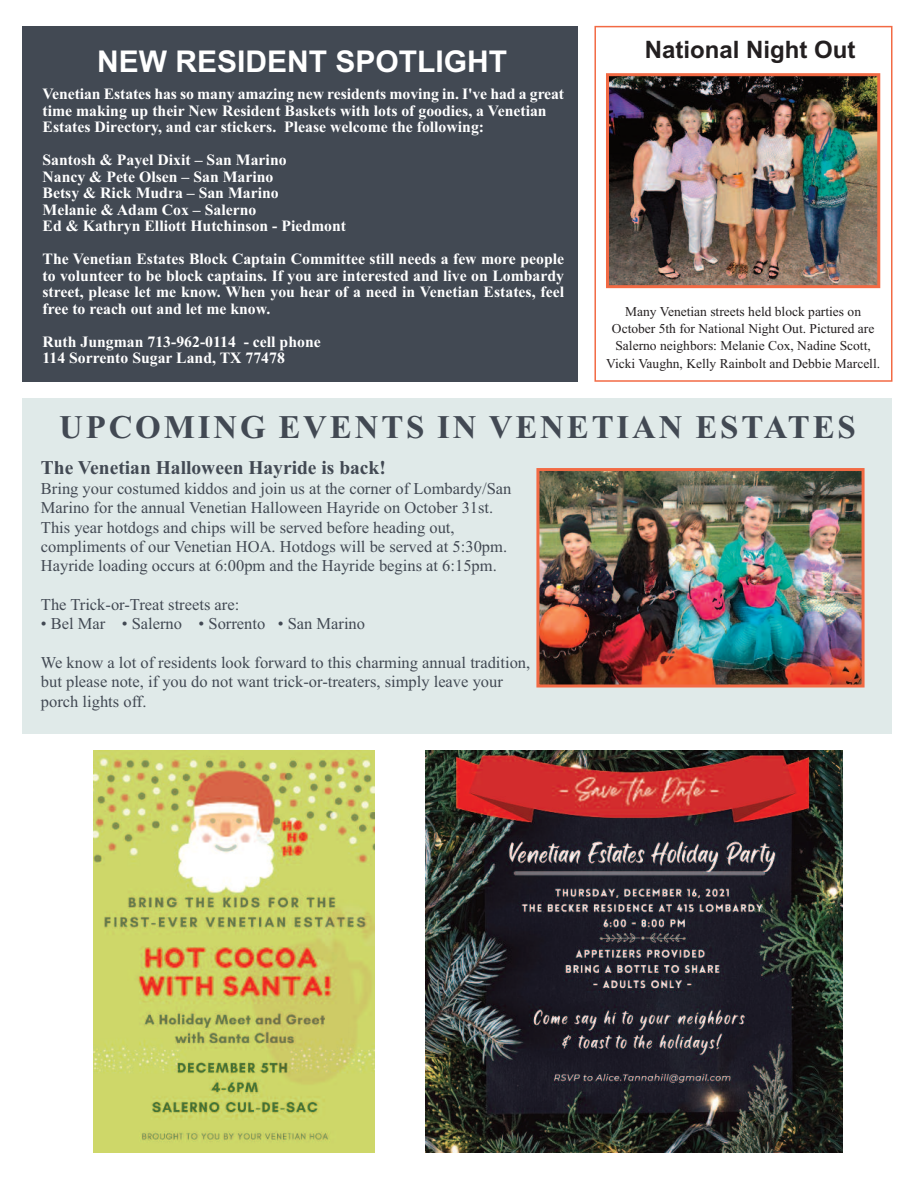
<style>
.page{position:relative;width:918px;height:1188px;background:#fff}
.page>*{position:absolute;margin:0;border:0;box-sizing:border-box;transform-origin:0 0}
.t1{font:700 33px "Times New Roman";letter-spacing:.085em;color:#424953}
.t2{font:700 30px "Arial";color:#fff}
.t3{font:700 24px "Arial";color:#231f20}
.t4{font:700 19.5px "Times New Roman";color:#424953}
.t5{font:16.5px/19.4px "Times New Roman";color:#424953}
.t6{font:700 15.75px/16.5px "Times New Roman";color:#fff}
.t7{font:13.5px/17.2px "Times New Roman";color:#231f20;text-align:center}
</style>
<div class="page">
<div style="left:23px;top:399px;width:869px;height:335px;background:#e0eae9"></div>
<div style="left:594px;top:26px;width:298px;height:356px;border:2px solid #f26a44"></div>
<div style="left:23px;top:26px;width:555px;height:356px;background:#424953"></div>
<img style="left:540px;top:472px;width:321px;height:212px">
<div style="left:536px;top:468px;width:329px;height:220px;border:3px solid #f26a44"></div>
<img style="left:94px;top:750px;width:280px;height:402px">
<img style="left:426px;top:750px;width:416px;height:402px">
<img style="left:610px;top:77px;width:266px;height:207px">
<div style="left:606px;top:73px;width:274px;height:215px;border:3px solid #f26a44"></div>
<h2 class="t2" style="left:97px;top:44px;width:412px">NEW RESIDENT SPOTLIGHT</h2>
<h3 class="t3" style="left:645px;top:36px;width:212px">National Night Out</h3>
<p class="t6" style="left:43px;top:86px;width:523px">Venetian Estates has so many amazing new residents moving in. I've had a great time making up their New Resident Baskets with lots of goodies, a Venetian<br>Estates Directory, and car stickers. Please welcome the following:</p>
<p class="t6" style="left:43px;top:152px;width:305px">Santosh &amp; Payel Dixit – San Marino<br>Nancy &amp; Pete Olsen – San Marino<br>Betsy &amp; Rick Mudra – San Marino<br>Melanie &amp; Adam Cox – Salerno<br>Ed &amp; Kathryn Elliott Hutchinson - Piedmont</p>
<p class="t6" style="left:43px;top:251px;width:523px;text-align:justify">The Venetian Estates Block Captain Committee still needs a few more people to volunteer to be block captains. If you are interested and live on Lombardy street, please let me know. When you hear of a need in Venetian Estates, feel free to reach out and let me know.</p>
<p class="t6" style="left:43px;top:333px;width:280px">Ruth Jungman 713-962-0114 - cell phone<br>114 Sorrento Sugar Land, TX 77478</p>
<p class="t7" style="left:606px;top:303px;width:276px">Many Venetian streets held block parties on October 5th for National Night Out. Pictured are Salerno neighbors: Melanie Cox, Nadine Scott, Vicki Vaughn, Kelly Rainbolt and Debbie Marcell.</p>
<h1 class="t1" style="left:59px;top:408px;width:798px">UPCOMING EVENTS IN VENETIAN ESTATES</h1>
<p class="t4" style="left:41px;top:456px;width:347px">The Venetian Halloween Hayride is back!</p>
<p class="t5" style="left:41px;top:478px;width:472px">Bring your costumed kiddos and join us at the corner of Lombardy/San Marino for the annual Venetian Halloween Hayride on October 31st.<br>This year hotdogs and chips will be served before heading out, compliments of our Venetian HOA. Hotdogs will be served at 5:30pm.<br>Hayride loading occurs at 6:00pm and the Hayride begins at 6:15pm.</p>
<p class="t5" style="left:41px;top:595px;width:200px">The Trick-or-Treat streets are:</p>
<p class="t5" style="left:41px;top:614px;width:326px">• Bel Mar • Salerno • Sorrento • San Marino</p>
<p class="t5" style="left:41px;top:653px;width:491px">We know a lot of residents look forward to this charming annual tradition, but please note, if you do not want trick-or-treaters, simply leave your porch lights off.</p>
</div>
